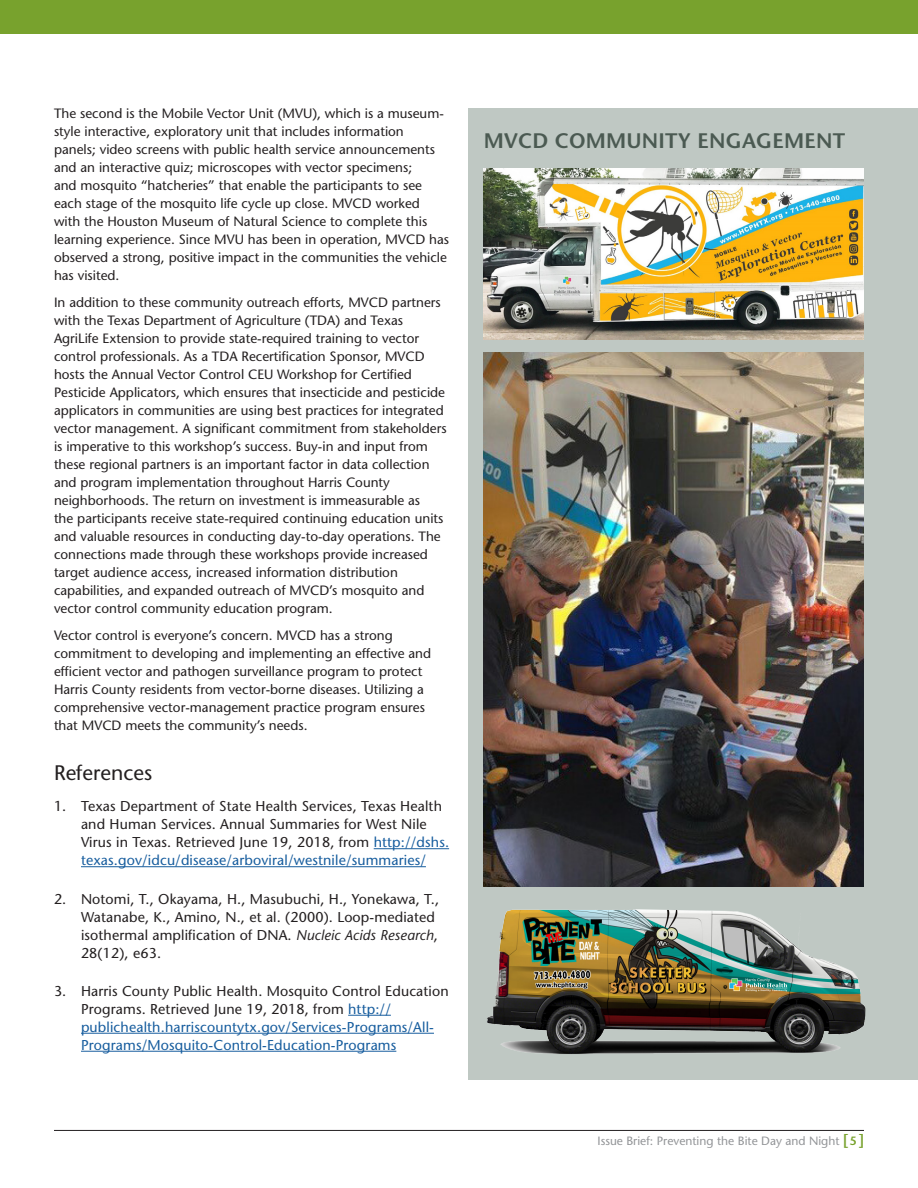
<style>
.page{position:relative;width:918px;height:1188px;background:#fff}
.page>*{position:absolute;margin:0;border:0;box-sizing:border-box;transform-origin:0 0}
.C{font:600 21px "Stone Sans";letter-spacing:.01em;color:#4b5a52}
.C-2{font:21px "Stone Sans";color:#231f20}
.t1{font:14.25px/18px "Stone Sans";letter-spacing:.01em;color:#231f20}
.t2{font:14.25px/18px "Stone Sans";letter-spacing:.01em;color:#175d9e}
.C-3{font:13.5px/18px "Stone Sans";color:#231f20}
.t3{font:12px "Stone Sans";color:#939598}
.s1{color:#175d9e}
.s2{font-style:italic}
.s3{color:#231f20}
.s4{font-weight:600;font-size:15px;color:#78a22d}
.s5{font-weight:600;color:#78a22d}
</style>
<div class="page">
<div style="left:0;top:0;width:918px;height:34px;background:#78a22d"></div>
<hr style="left:374px;top:848px;width:75px;height:1px;background:#175d9e">
<hr style="left:81px;top:866px;width:345px;height:1px;background:#175d9e">
<hr style="left:348px;top:1015px;width:43px;height:1px;background:#175d9e">
<hr style="left:81px;top:1033px;width:353px;height:1px;background:#175d9e">
<hr style="left:81px;top:1051px;width:315px;height:1px;background:#175d9e">
<div style="left:468px;top:108px;width:450px;height:972px;background:#bfc8c3"></div>
<img style="left:484px;top:169px;width:380px;height:170px">
<img style="left:484px;top:352px;width:380px;height:535px">
<img style="left:485px;top:875px;width:381px;height:179px">
<hr style="left:54px;top:1130px;width:810px;height:1px;background:#231f20">
<p class="C-3" style="left:54px;top:104px;width:397px">The second is the Mobile Vector Unit (MVU), which is a museum&shy;style interactive, exploratory unit that includes information panels; video screens with public health service announcements and an interactive quiz; microscopes with vector specimens;<br>and mosquito “hatcheries” that enable the participants to see each stage of the mosquito life cycle up close. MVCD worked with the Houston Museum of Natural Science to complete this learning experience. Since MVU has been in operation, MVCD has observed a strong, positive impact in the communities the vehicle has visited.</p>
<p class="C-3" style="left:54px;top:294px;width:394px">In addition to these community outreach efforts, MVCD partners with the Texas Department of Agriculture (TDA) and Texas AgriLife Extension to provide state-required training to vector control professionals. As a TDA Recertification Sponsor, MVCD hosts the Annual Vector Control CEU Workshop for Certified Pesticide Applicators, which ensures that insecticide and pesticide applicators in communities are using best practices for integrated vector management. A significant commitment from stakeholders is imperative to this workshop’s success. Buy-in and input from these regional partners is an important factor in data collection and program implementation throughout Harris County neighborhoods. The return on investment is immeasurable as<br>the participants receive state-required continuing education units and valuable resources in conducting day-to-day operations. The connections made through these workshops provide increased target audience access, increased information distribution capabilities, and expanded outreach of MVCD’s mosquito and vector control community education program.</p>
<p class="C-3" style="left:54px;top:627px;width:379px">Vector control is everyone’s concern. MVCD has a strong commitment to developing and implementing an effective and efficient vector and pathogen surveillance program to protect Harris County residents from vector-borne diseases. Utilizing a comprehensive vector-management practice program ensures that MVCD meets the community’s needs.</p>
<p class="C-2" style="left:54px;top:760px;width:100px">References</p>
<p class="t1" style="left:81px;top:797px;width:370px;text-indent:-27px">1. Texas Department of State Health Services, Texas Health and Human Services. Annual Summaries for West Nile Virus in Texas. Retrieved June 19, 2018, from <span class="s1">http://dshs. texas.gov/idcu/disease/arboviral/westnile/summaries/</span></p>
<p class="t1" style="left:81px;top:890px;width:360px;text-indent:-27px">2. Notomi, T., Okayama, H., Masubuchi, H., Yonekawa, T., Watanabe, K., Amino, N., et al. (2000). Loop-mediated isothermal amplification of DNA. <span class="s2">Nucleic Acids Research</span>, 28(12), e63.</p>
<p class="t2" style="left:81px;top:982px;width:369px;text-indent:-27px"><span class="s3">3. Harris County Public Health. Mosquito Control Education Programs. Retrieved June 19, 2018, from</span> http:// publichealth.harriscountytx.gov/Services-Programs/All-Programs/Mosquito-Control-Education-Programs</p>
<p class="C" style="left:484px;top:128px;width:363px">MVCD COMMUNITY ENGAGEMENT</p>
<p class="t3" style="left:597px;top:1134px;width:268px">Issue Brief: Preventing the Bite Day and Night <span class="s4">[</span><span class="s5">5</span> <span class="s4">]</span></p>
</div>
